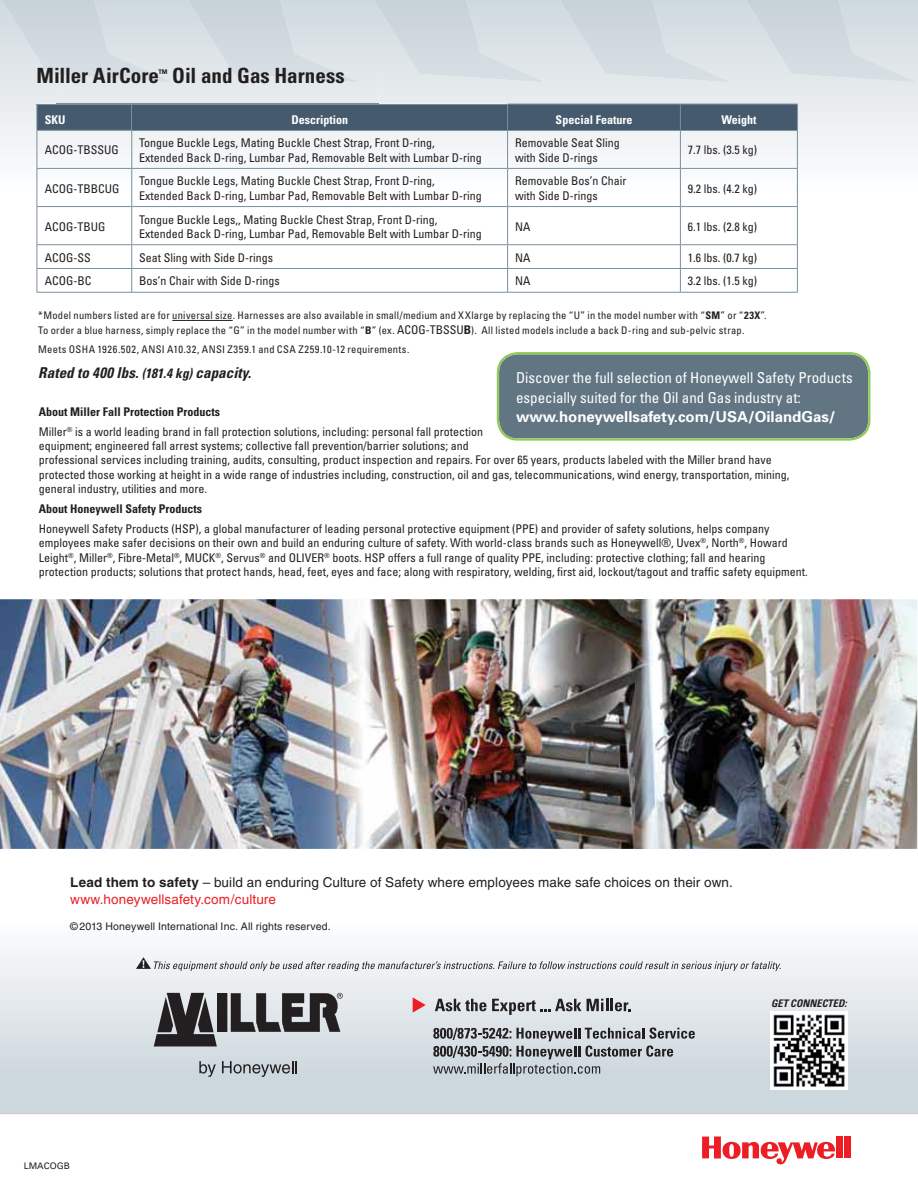
<style>
.page{position:relative;width:918px;height:1188px;background:#fff}
.page>*{position:absolute;margin:0;border:0;box-sizing:border-box;transform-origin:0 0}
.t1{font:700 condensed 21px "Univers";color:#231f20}
.t2{font:condensed 15px/19.5px "Univers";color:#fff}
.t3{font:700 15px "Univers";color:#fff}
.t4{font:italic 700 condensed 15px "Univers";letter-spacing:.005em;color:#231f20}
.t5{font:13.5px/16.2px "Helvetica";letter-spacing:.01em;color:#231f20}
.t6{font:condensed 12px/14.4px "Univers";color:#231f20}
.t7{font:700 condensed 12px "Univers";color:#fff}
.t8{font:700 condensed 12px "Univers";color:#231f20}
.t9{font:condensed 10.5px/14.4px "Univers";letter-spacing:.025em;color:#231f20}
.t10{font:10.5px "Helvetica";letter-spacing:.015em;color:#231f20}
.t11{font:italic 700 condensed 10.5px "Univers";color:#231f20}
.t12{font:9px "Univers";color:#231f20}
.s1{font-weight:700}
.s2{font-size:12px}
.s3{font-weight:700;font-size:12px}
.s4{font-size:13.5px}
.s5{color:#ec1d24}
</style>
<div class="page">
<img style="left:369px;top:599px;width:266px;height:250px">
<svg style="left:0;top:0;width:918px;height:216px"></svg>
<hr style="left:172px;top:320px;width:61px;height:1px;background:#231f20">
<hr style="left:37px;top:130px;width:95px;height:1px;background:#788f9e">
<hr style="left:37px;top:131px;width:1px;height:37px;background:#788f9e">
<hr style="left:132px;top:130px;width:376px;height:1px;background:#788f9e">
<hr style="left:131px;top:131px;width:1px;height:37px;background:#788f9e">
<hr style="left:508px;top:130px;width:172px;height:1px;background:#788f9e">
<hr style="left:507px;top:131px;width:1px;height:37px;background:#788f9e">
<hr style="left:508px;top:168px;width:172px;height:1px;background:#788f9e">
<hr style="left:508px;top:206px;width:172px;height:1px;background:#788f9e">
<hr style="left:508px;top:244px;width:172px;height:1px;background:#788f9e">
<hr style="left:508px;top:268px;width:172px;height:1px;background:#788f9e">
<hr style="left:508px;top:292px;width:172px;height:1px;background:#788f9e">
<hr style="left:680px;top:130px;width:118px;height:1px;background:#788f9e">
<hr style="left:680px;top:131px;width:1px;height:37px;background:#788f9e">
<hr style="left:797px;top:131px;width:1px;height:37px;background:#788f9e">
<hr style="left:37px;top:168px;width:95px;height:1px;background:#788f9e">
<hr style="left:37px;top:169px;width:1px;height:37px;background:#788f9e">
<hr style="left:132px;top:168px;width:376px;height:1px;background:#788f9e">
<hr style="left:131px;top:169px;width:1px;height:37px;background:#788f9e">
<hr style="left:507px;top:169px;width:1px;height:37px;background:#788f9e">
<hr style="left:680px;top:168px;width:118px;height:1px;background:#788f9e">
<hr style="left:680px;top:169px;width:1px;height:37px;background:#788f9e">
<hr style="left:797px;top:169px;width:1px;height:37px;background:#788f9e">
<hr style="left:37px;top:206px;width:95px;height:1px;background:#788f9e">
<hr style="left:37px;top:207px;width:1px;height:37px;background:#788f9e">
<hr style="left:132px;top:206px;width:376px;height:1px;background:#788f9e">
<hr style="left:131px;top:207px;width:1px;height:37px;background:#788f9e">
<hr style="left:507px;top:207px;width:1px;height:37px;background:#788f9e">
<hr style="left:680px;top:206px;width:118px;height:1px;background:#788f9e">
<hr style="left:680px;top:207px;width:1px;height:37px;background:#788f9e">
<hr style="left:797px;top:207px;width:1px;height:37px;background:#788f9e">
<hr style="left:37px;top:244px;width:95px;height:1px;background:#788f9e">
<hr style="left:132px;top:244px;width:376px;height:1px;background:#788f9e">
<hr style="left:680px;top:244px;width:118px;height:1px;background:#788f9e">
<hr style="left:37px;top:268px;width:95px;height:1px;background:#788f9e">
<svg style="left:37px;top:245px;width:1px;height:47px"></svg>
<hr style="left:132px;top:268px;width:376px;height:1px;background:#788f9e">
<svg style="left:131px;top:245px;width:1px;height:47px"></svg>
<svg style="left:507px;top:245px;width:1px;height:47px"></svg>
<hr style="left:680px;top:268px;width:118px;height:1px;background:#788f9e">
<svg style="left:680px;top:245px;width:1px;height:47px"></svg>
<svg style="left:797px;top:245px;width:1px;height:47px"></svg>
<hr style="left:37px;top:292px;width:95px;height:1px;background:#788f9e">
<hr style="left:132px;top:292px;width:376px;height:1px;background:#788f9e">
<hr style="left:680px;top:292px;width:118px;height:1px;background:#788f9e">
<svg style="left:2px;top:0;width:150px;height:74px;background:#d2dbe1"></svg>
<svg style="left:188px;top:0;width:151px;height:73px;background:#d2dbe1"></svg>
<svg style="left:374px;top:0;width:172px;height:82px;background:#d4dde2"></svg>
<svg style="left:560px;top:0;width:172px;height:82px;background:#d4dde2"></svg>
<svg style="left:746px;top:0;width:172px;height:82px;background:#d4dde2"></svg>
<div style="left:0;top:901px;width:918px;height:211px;background:linear-gradient(to bottom,#fff,#c5d2d9)"></div>
<svg style="left:154px;top:993px;width:189px;height:53px;background:#7a7b7d"></svg>
<svg style="left:199px;top:1061px;width:17px;height:16px"></svg>
<svg style="left:222px;top:1061px;width:75px;height:16px"></svg>
<svg style="left:433px;top:1028px;width:262px;height:48px;background:#aab0b4"></svg>
<svg style="left:435px;top:999px;width:146px;height:16px;background:#a8aaad"></svg>
<svg style="left:587px;top:999px;width:43px;height:12px"></svg>
<svg style="left:702px;top:1137px;width:133px;height:27px"></svg>
<div style="left:837px;top:1137px;width:6px;height:21px;background:#ec1d24"></div>
<div style="left:844px;top:1137px;width:7px;height:21px;background:#ec1d24"></div>
<hr style="left:0;top:1113px;width:918px;height:1px;background:#c9cacc">
<svg style="left:413px;top:997px;width:13px;height:16px"></svg>
<svg style="left:136px;top:957px;width:645px;height:14px"></svg>
<div style="left:57px;top:73px;width:322px;height:31px;background:#e5eaed"></div>
<div style="left:37px;top:104px;width:761px;height:26px;background:#455b6d"></div>
<img style="left:57px;top:73px;width:117px;height:9px">
<img style="left:233px;top:73px;width:127px;height:9px">
<img style="left:770px;top:1012px;width:77px;height:77px">
<img style="left:654px;top:599px;width:263px;height:250px">
<img style="left:635px;top:599px;width:19px;height:250px">
<img style="left:0;top:599px;width:361px;height:250px">
<img style="left:361px;top:623px;width:8px;height:226px">
<svg style="left:497px;top:352px;width:373px;height:89px;background:#677c82"></svg>
<h1 class="t1" style="left:37px;top:68px;width:310px">Miller AirCore<sup>™</sup> Oil and Gas Harness</h1>
<p class="t7" style="left:45px;top:115px;width:22px">SKU</p>
<p class="t7" style="left:291px;top:115px;width:58px">Description</p>
<p class="t7" style="left:556px;top:115px;width:78px">Special Feature</p>
<p class="t7" style="left:721px;top:115px;width:37px">Weight</p>
<p class="t6" style="left:45px;top:144px;width:76px">ACOG-TBSSUG</p>
<p class="t6" style="left:139px;top:137px;width:344px">Tongue Buckle Legs, Mating Buckle Chest Strap, Front D-ring,<br>Extended Back D-ring, Lumbar Pad, Removable Belt with Lumbar D-ring</p>
<p class="t6" style="left:515px;top:137px;width:106px">Removable Seat Sling with Side D-rings</p>
<p class="t6" style="left:688px;top:144px;width:71px">7.7 lbs. (3.5 kg)</p>
<p class="t6" style="left:45px;top:182px;width:76px">ACOG-TBBCUG</p>
<p class="t6" style="left:139px;top:175px;width:344px">Tongue Buckle Legs, Mating Buckle Chest Strap, Front D-ring,<br>Extended Back D-ring, Lumbar Pad, Removable Belt with Lumbar D-ring</p>
<p class="t6" style="left:515px;top:175px;width:113px">Removable Bos’n Chair with Side D-rings</p>
<p class="t6" style="left:688px;top:182px;width:71px">9.2 lbs. (4.2 kg)</p>
<p class="t6" style="left:45px;top:220px;width:62px">ACOG-TBUG</p>
<p class="t6" style="left:139px;top:213px;width:344px">Tongue Buckle Legs,, Mating Buckle Chest Strap, Front D-ring,<br>Extended Back D-ring, Lumbar Pad, Removable Belt with Lumbar D-ring</p>
<p class="t6" style="left:515px;top:220px;width:17px">NA</p>
<p class="t6" style="left:688px;top:220px;width:71px">6.1 lbs. (2.8 kg)</p>
<p class="t6" style="left:45px;top:251px;width:48px">ACOG-SS</p>
<p class="t6" style="left:139px;top:251px;width:135px">Seat Sling with Side D-rings</p>
<p class="t6" style="left:515px;top:251px;width:17px">NA</p>
<p class="t6" style="left:688px;top:251px;width:71px">1.6 lbs. (0.7 kg)</p>
<p class="t6" style="left:45px;top:275px;width:48px">ACOG-BC</p>
<p class="t6" style="left:139px;top:275px;width:142px">Bos’n Chair with Side D-rings</p>
<p class="t6" style="left:515px;top:275px;width:17px">NA</p>
<p class="t6" style="left:688px;top:275px;width:71px">3.2 lbs. (1.5 kg)</p>
<p class="t9" style="left:38px;top:309px;width:730px">*Model numbers listed are for universal size. Harnesses are also available in small/medium and XXlarge by replacing the “U” in the model number with “<span class="s1">SM</span>” or “<span class="s1">23X</span>”.<br>To order a blue harness, simply replace the “G” in the model number with “<span class="s1">B</span>” (ex. <span class="s2">ACOG-TBSSU</span><span class="s3">B</span>). All listed models include a back D-ring and sub-pelvic strap.</p>
<p class="t9" style="left:38px;top:343px;width:373px">Meets OSHA 1926.502, ANSI A10.32, ANSI Z359.1 and CSA Z259.10-12 requirements.</p>
<p class="t4" style="left:38px;top:367px;width:215px">Rated to 400 lbs. <span class="s4">(181.4 kg)</span> capacity.</p>
<p class="t2" style="left:516px;top:370px;width:338px">Discover the full selection of Honeywell Safety Products especially suited for the Oil and Gas industry at:</p>
<p class="t3" style="left:516px;top:411px;width:321px">www.honeywellsafety.com/USA/OilandGas/</p>
<p class="t6" style="left:39px;top:403px;width:446px;line-height:19.8px"><span class="s1">About Miller Fall Protection Products<br></span>Miller<sup>®</sup> is a world leading brand in fall protection solutions, including: personal fall protection</p>
<p class="t6" style="left:39px;top:440px;width:752px">equipment; engineered fall arrest systems; collective fall prevention/barrier solutions; and<br>professional services including training, audits, consulting, product inspection and repairs. For over 65 years, products labeled with the Miller brand have protected those working at height in a wide range of industries including, construction, oil and gas, telecommunications, wind energy, transportation, mining, general industry, utilities and more.</p>
<p class="t8" style="left:39px;top:504px;width:165px">About Honeywell Safety Products</p>
<p class="t6" style="left:39px;top:522px;width:770px">Honeywell Safety Products (HSP), a global manufacturer of leading personal protective equipment (PPE) and provider of safety solutions, helps company employees make safer decisions on their own and build an enduring culture of safety. With world-class brands such as Honeywell®, Uvex<sup>®</sup>, North<sup>®</sup>, Howard Leight<sup>®</sup>, Miller<sup>®</sup>, Fibre-Metal<sup>®</sup>, MUCK<sup>®</sup>, Servus<sup>®</sup> and OLIVER<sup>®</sup> boots. HSP offers a full range of quality PPE, including: protective clothing; fall and hearing protection products; solutions that protect hands, head, feet, eyes and face; along with respiratory, welding, first aid, lockout/tagout and traffic safety equipment.</p>
<p class="t5" style="left:70px;top:876px;width:664px"><span class="s1">Lead them to safety</span> – build an enduring Culture of Safety where employees make safe choices on their own. <span class="s5">www.honeywellsafety.com/culture</span></p>
<p class="t10" style="left:70px;top:922px;width:262px">© 2013 Honeywell International Inc. All rights reserved.</p>
<p class="t11" style="left:771px;top:1000px;width:77px">GET CONNECTED:</p>
<p class="t12" style="left:24px;top:1163px;width:48px">LMACOGB</p>
</div>
